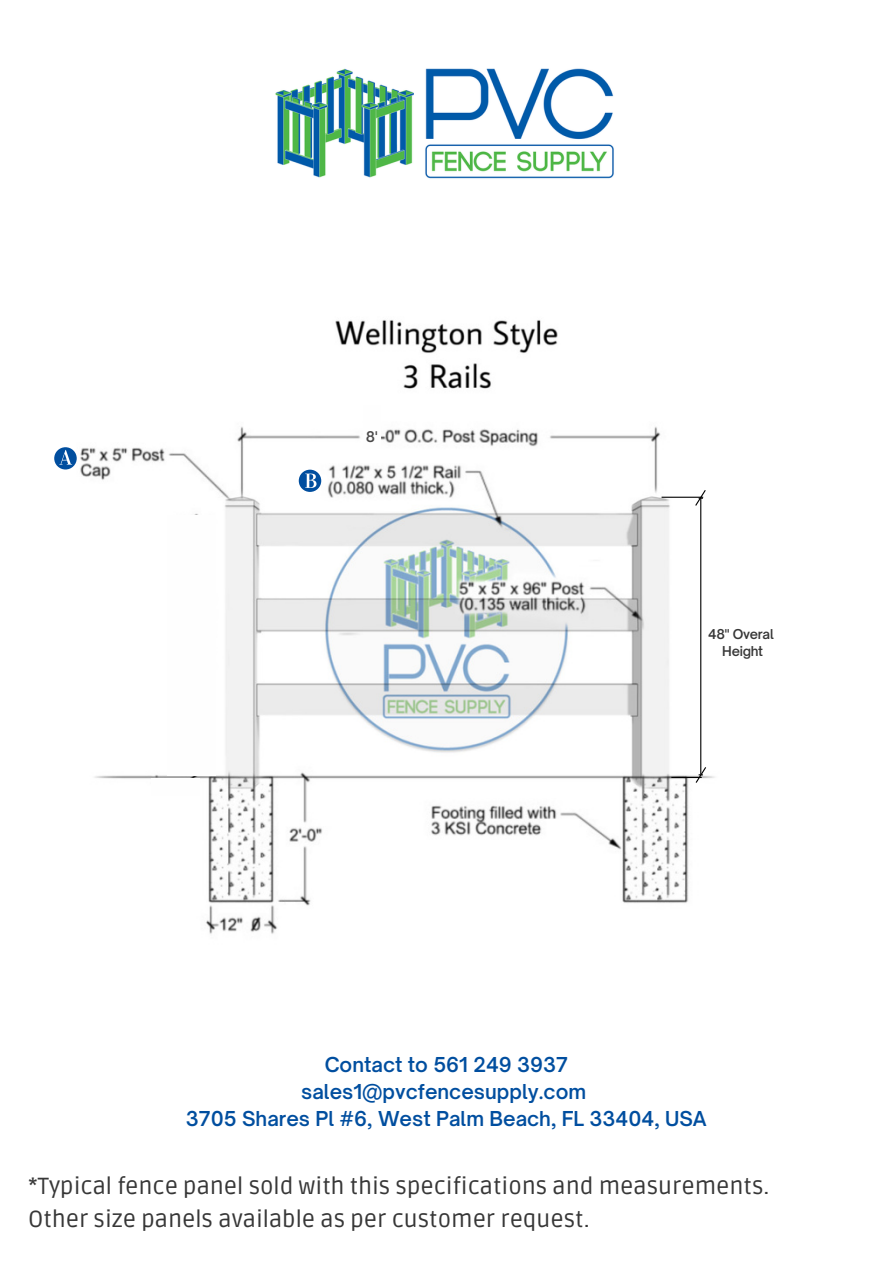
<style>
.page{position:relative;width:893px;height:1264px;background:#fff}
.page>*{position:absolute;margin:0;border:0;box-sizing:border-box;transform-origin:0 0}
.t1{font:23.4px/32.5px "Ruda";color:#373737}
.t2{font:600 19.65px/27px "Open Sauce One";color:#004e9f;text-align:center}
.t3{font:600 14.1px "Open Sauce One";color:#494848}
.t4{font:600 13.05px/17.4px "Open Sauce One";letter-spacing:-.02em;color:#373737;text-align:center}
</style>
<div class="page">
<img style="left:80px;top:320px;width:635px;height:614px">
<img style="left:275px;top:68px;width:339px;height:111px">
<svg style="left:299px;top:469px;width:22px;height:23px"></svg>
<svg style="left:54px;top:447px;width:23px;height:22px"></svg>
<hr style="left:700px;top:498px;width:1px;height:276px;background:#000">
<hr style="left:671px;top:776px;width:30px;height:2px;background:#000">
<svg style="left:694px;top:765px;width:13px;height:19px"></svg>
<svg style="left:694px;top:488px;width:12px;height:19px"></svg>
<hr style="left:661px;top:496px;width:42px;height:2px;background:#000">
<div style="left:167px;top:515px;width:48px;height:261px;background:#fefefe"></div>
<div style="left:151px;top:777px;width:49px;height:18px;background:#fefefe"></div>
<div style="left:363px;top:405px;width:18px;height:43px;background:#fefefe"></div>
<p class="t3" style="left:365px;top:428px;width:13px">8'</p>
<p class="t4" style="left:708px;top:625px;width:67px">48" Overal<br>Height</p>
<p class="t2" style="left:186px;top:1051px;width:522px">Contact to 561 249 3937 sales1@pvcfencesupply.com<br>3705 Shares Pl #6, West Palm Beach, FL 33404, USA</p>
<p class="t1" style="left:28px;top:1170px;width:742px">*Typical fence panel sold with this specifications and measurements.<br>Other size panels available as per customer request.</p>
</div>
